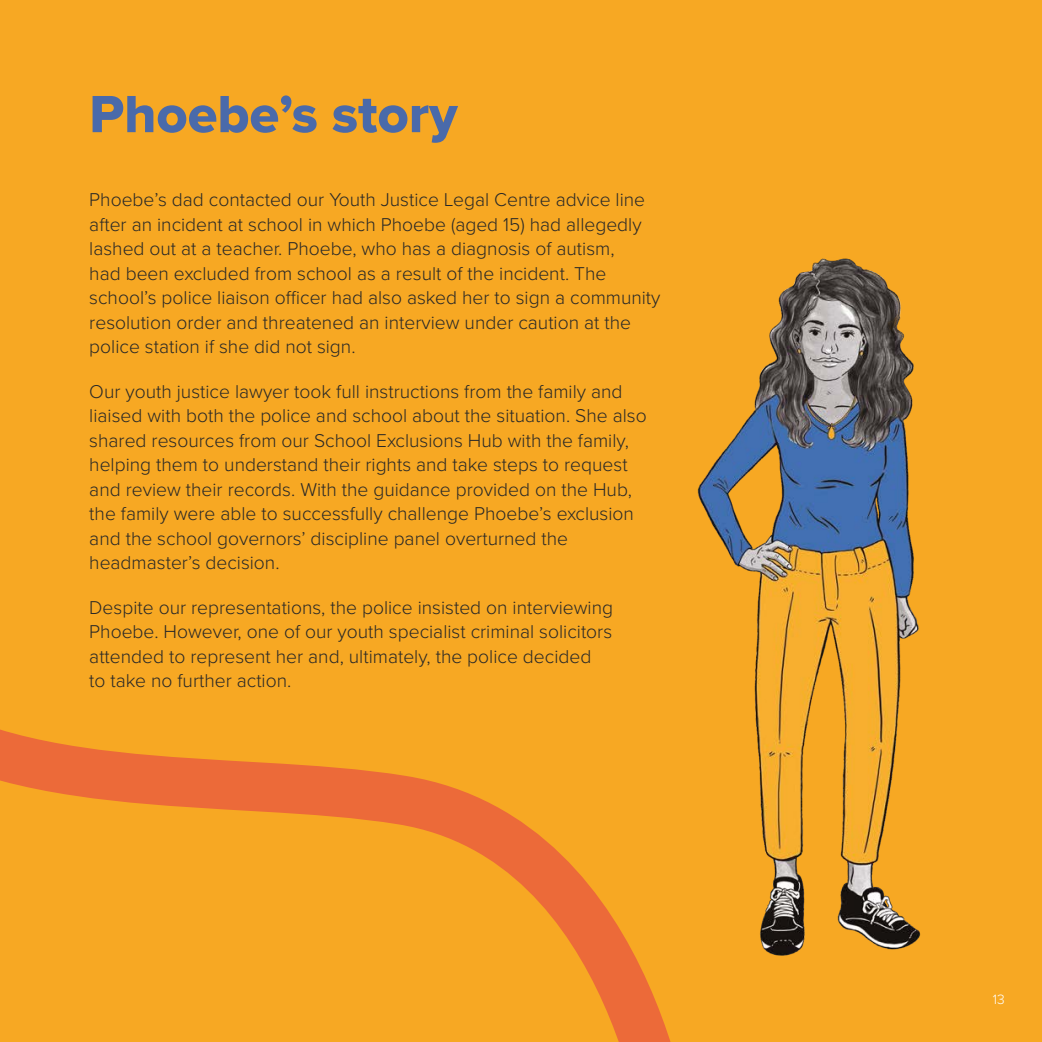
<style>
.page{position:relative;width:1042px;height:1042px;background:#f7a823}
.page>*{position:absolute;margin:0;border:0;box-sizing:border-box;transform-origin:0 0}
.t1{font:54.25px "Proxima Nova Extrabld";color:#4a6aaa}
.Body{font:300 19.25px/24.5px "Proxima Nova";color:#282827}
.Body-2{font:300 14px "Proxima Nova";color:#fff}
</style>
<div class="page">
<img style="left:721px;top:258px;width:200px;height:698px">
<svg style="left:0;top:455px;width:721px;height:587px"></svg>
<h1 class="t1" style="left:89px;top:82px;width:370px">Phoebe’s story</h1>
<p class="Body" style="left:89px;top:188px;width:573px">Phoebe’s dad contacted our Youth Justice Legal Centre advice line after an incident at school in which Phoebe (aged 15) had allegedly lashed out at a teacher. Phoebe, who has a diagnosis of autism,<br>had been excluded from school as a result of the incident. The school’s police liaison officer had also asked her to sign a community resolution order and threatened an interview under caution at the police station if she did not sign.</p>
<p class="Body" style="left:89px;top:379px;width:559px">Our youth justice lawyer took full instructions from the family and liaised with both the police and school about the situation. She also shared resources from our School Exclusions Hub with the family, helping them to understand their rights and take steps to request and review their records. With the guidance provided on the Hub, the family were able to successfully challenge Phoebe’s exclusion and the school governors’ discipline panel overturned the headmaster’s decision.</p>
<p class="Body" style="left:89px;top:595px;width:525px">Despite our representations, the police insisted on interviewing Phoebe. However, one of our youth specialist criminal solicitors attended to represent her and, ultimately, the police decided<br>to take no further action.</p>
<p class="Body-2" style="left:993px;top:990px;width:13px">13</p>
</div>
